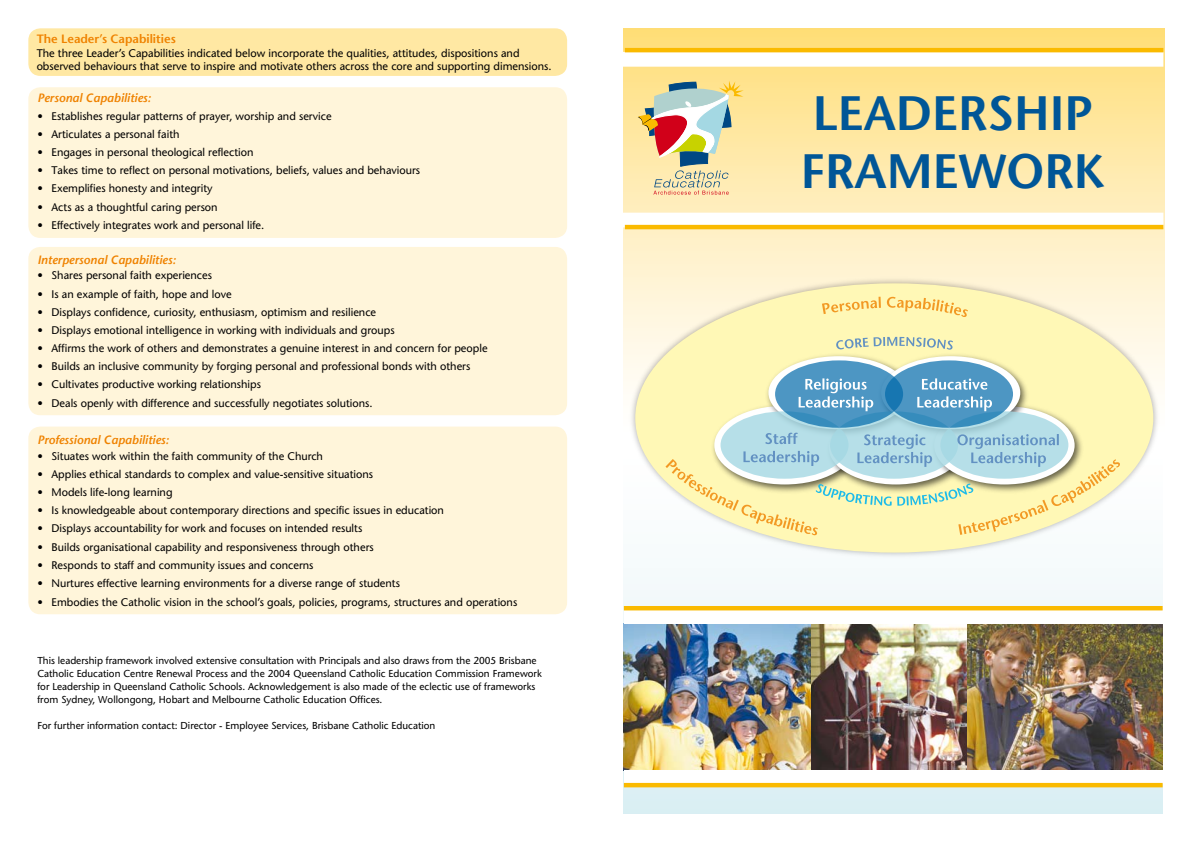
<style>
.page{position:relative;width:1191px;height:842px;background:#fff}
.page>*{position:absolute;margin:0;border:0;box-sizing:border-box;transform-origin:0 0}
.t1{font:600 48px/57.6px "Mesouran Sans S Si";color:#005697}
.t2{font:italic 600 12px "Mesouran Sans S Si";color:#ef8200}
.t3{font:600 12px "Mesouran Sans S Si";color:#ef8200}
.t4{font:11px/12.5px "Mesouran Sans S Si";color:#000}
.t5{font:10px/13px "Mesouran Sans S Si";color:#000}
</style>
<div class="page">
<div style="left:28px;top:427px;width:539px;height:187px;background:#fff5da;border-radius:12px"></div>
<div style="left:28px;top:247px;width:539px;height:168px;background:#fff5da;border-radius:12px"></div>
<div style="left:28px;top:87px;width:539px;height:151px;background:#fff5da;border-radius:12px"></div>
<div style="left:28px;top:28px;width:539px;height:48px;background:#ffe8a3;border-radius:12px"></div>
<svg style="left:624px;top:577px;width:538px;height:237px"></svg>
<div style="left:624px;top:28px;width:540px;height:408px;background:linear-gradient(to bottom,#ffdf80,#fff)"></div>
<svg style="left:637px;top:81px;width:106px;height:114px;background:#d7c69f"></svg>
<div style="left:628px;top:276px;width:532px;height:284px;background:#000;opacity:.3"></div>
<div style="left:635px;top:283px;width:518px;height:270px;background:#fff8b6;border-radius:50%"></div>
<div style="left:714px;top:406px;width:141px;height:78px;background:#fff;border-radius:50%"></div>
<div style="left:930px;top:402px;width:154px;height:92px;background:#000;opacity:.6"></div>
<div style="left:934px;top:406px;width:140px;height:78px;background:#fff;border-radius:50%"></div>
<div style="left:764px;top:352px;width:154px;height:87px;background:#000;opacity:.6"></div>
<div style="left:768px;top:356px;width:141px;height:73px;background:#fff;border-radius:50%"></div>
<div style="left:877px;top:352px;width:153px;height:87px;background:#000;opacity:.6"></div>
<div style="left:881px;top:356px;width:139px;height:73px;background:#fff;border-radius:50%"></div>
<svg style="left:720px;top:411px;width:128px;height:68px"></svg>
<svg style="left:830px;top:411px;width:128px;height:68px"></svg>
<svg style="left:940px;top:411px;width:128px;height:68px;background:#b1dae3"></svg>
<svg style="left:775px;top:360px;width:128px;height:68px;background:#4b95c2"></svg>
<svg style="left:885px;top:360px;width:128px;height:68px;background:#4793c1"></svg>
<svg style="left:836px;top:337px;width:117px;height:13px"></svg>
<svg style="left:822px;top:297px;width:146px;height:20px"></svg>
<svg style="left:922px;top:378px;width:65px;height:12px"></svg>
<svg style="left:917px;top:396px;width:75px;height:15px"></svg>
<svg style="left:798px;top:378px;width:75px;height:33px;background:#77aed1"></svg>
<svg style="left:665px;top:433px;width:455px;height:102px"></svg>
<img style="left:624px;top:624px;width:220px;height:146px">
<img style="left:811px;top:624px;width:156px;height:145px">
<img style="left:967px;top:624px;width:195px;height:146px">
<div style="left:624px;top:610px;width:538px;height:14px;background:#fff"></div>
<div style="left:624px;top:606px;width:538px;height:4px;border:1px solid #faba00"></div>
<div style="left:624px;top:770px;width:538px;height:14px;background:#fff"></div>
<div style="left:624px;top:783px;width:538px;height:4px;border:1px solid #faba00"></div>
<div style="left:616px;top:52px;width:546px;height:14px;background:#fff"></div>
<div style="left:615px;top:52px;width:548px;height:15px;border:1px solid #fff"></div>
<div style="left:625px;top:48px;width:538px;height:4px;border:1px solid #faba00"></div>
<div style="left:616px;top:213px;width:546px;height:14px;background:#fff"></div>
<div style="left:625px;top:225px;width:538px;height:4px;border:1px solid #faba00"></div>
<p class="t3" style="left:37px;top:31px;width:141px">The Leader’s Capabilities</p>
<p class="t4" style="left:37px;top:47px;width:516px">The three Leader’s Capabilities indicated below incorporate the qualities, attitudes, dispositions and observed behaviours that serve to inspire and motivate others across the core and supporting dimensions.</p>
<p class="t2" style="left:37px;top:90px;width:115px">Personal Capabilities:</p>
<p class="t4" style="left:37px;top:109px;width:296px">• Establishes regular patterns of prayer, worship and service</p>
<p class="t4" style="left:37px;top:128px;width:144px">• Articulates a personal faith</p>
<p class="t4" style="left:37px;top:146px;width:218px">• Engages in personal theological reflection</p>
<p class="t4" style="left:37px;top:164px;width:384px">• Takes time to reflect on personal motivations, beliefs, values and behaviours</p>
<p class="t4" style="left:37px;top:182px;width:177px">• Exemplifies honesty and integrity</p>
<p class="t4" style="left:37px;top:200px;width:182px">• Acts as a thoughtful caring person</p>
<p class="t4" style="left:37px;top:219px;width:228px">• Effectively integrates work and personal life.</p>
<p class="t2" style="left:37px;top:252px;width:140px">Interpersonal Capabilities:</p>
<p class="t4" style="left:37px;top:269px;width:176px">• Shares personal faith experiences</p>
<p class="t4" style="left:37px;top:287px;width:196px">• Is an example of faith, hope and love</p>
<p class="t4" style="left:37px;top:306px;width:340px">• Displays confidence, curiosity, enthusiasm, optimism and resilience</p>
<p class="t4" style="left:37px;top:324px;width:359px">• Displays emotional intelligence in working with individuals and groups</p>
<p class="t4" style="left:37px;top:342px;width:452px">• Affirms the work of others and demonstrates a genuine interest in and concern for people</p>
<p class="t4" style="left:37px;top:360px;width:434px">• Builds an inclusive community by forging personal and professional bonds with others</p>
<p class="t4" style="left:37px;top:378px;width:225px">• Cultivates productive working relationships</p>
<p class="t4" style="left:37px;top:396px;width:337px">• Deals openly with difference and successfully negotiates solutions.</p>
<p class="t2" style="left:37px;top:433px;width:133px">Professional Capabilities:</p>
<p class="t4" style="left:37px;top:449px;width:287px">• Situates work within the faith community of the Church</p>
<p class="t4" style="left:37px;top:468px;width:337px">• Applies ethical standards to complex and value-sensitive situations</p>
<p class="t4" style="left:37px;top:486px;width:137px">• Models life-long learning</p>
<p class="t4" style="left:37px;top:504px;width:408px">• Is knowledgeable about contemporary directions and specific issues in education</p>
<p class="t4" style="left:37px;top:522px;width:326px">• Displays accountability for work and focuses on intended results</p>
<p class="t4" style="left:37px;top:540px;width:338px">• Builds organisational capability and responsiveness through others</p>
<p class="t4" style="left:37px;top:558px;width:278px">• Responds to staff and community issues and concerns</p>
<p class="t4" style="left:37px;top:577px;width:364px">• Nurtures effective learning environments for a diverse range of students</p>
<p class="t4" style="left:37px;top:595px;width:481px">• Embodies the Catholic vision in the school’s goals, policies, programs, structures and operations</p>
<p class="t5" style="left:37px;top:654px;width:506px">This leadership framework involved extensive consultation with Principals and also draws from the 2005 Brisbane Catholic Education Centre Renewal Process and the 2004 Queensland Catholic Education Commission Framework for Leadership in Queensland Catholic Schools. Acknowledgement is also made of the eclectic use of frameworks from Sydney, Wollongong, Hobart and Melbourne Catholic Education Offices.</p>
<p class="t5" style="left:37px;top:719px;width:399px">For further information contact: Director - Employee Services, Brisbane Catholic Education</p>
<h1 class="t1" style="left:801px;top:84px;width:305px">LEADERSHIP<br>FRAMEWORK</h1>
</div>
